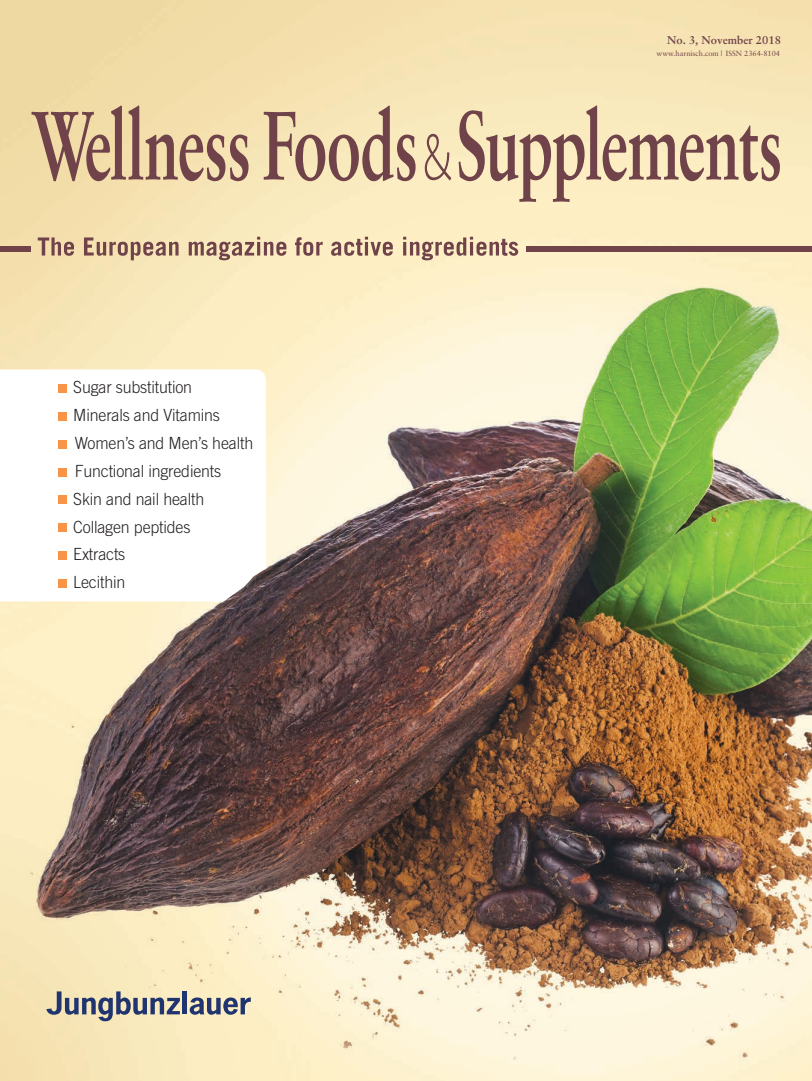
<style>
.page{position:relative;width:812px;height:1081px;background:#fff}
.page>*{position:absolute;margin:0;border:0;box-sizing:border-box;transform-origin:0 0}
.t1{font:300 16.75px/27.9px "Trade Gothic";letter-spacing:-.01em;color:#231f20;scale:.95 1}
.t2{font:700 11.25px "Sabon";color:#70424a}
.t3{font:7.5px "Sabon";color:#70424a}
</style>
<div class="page">
<img style="left:0;top:0;width:811px;height:1081px">
<svg style="left:32px;top:105px;width:747px;height:97px;background:#d9c19f"></svg>
<div style="left:526px;top:246px;width:285px;height:5px;background:#70424a"></div>
<div style="left:0;top:246px;width:31px;height:5px;background:#70424a"></div>
<svg style="left:38px;top:237px;width:480px;height:23px;background:#cfb69a"></svg>
<svg style="left:0;top:369px;width:266px;height:232px"></svg>
<div style="left:58px;top:384px;width:8px;height:8px;background:#f79447"></div>
<div style="left:58px;top:412px;width:8px;height:8px;background:#f79447"></div>
<div style="left:58px;top:441px;width:8px;height:8px;background:#f79447"></div>
<div style="left:58px;top:469px;width:8px;height:8px;background:#f79447"></div>
<div style="left:58px;top:496px;width:8px;height:8px;background:#f79447"></div>
<div style="left:58px;top:524px;width:8px;height:8px;background:#f79447"></div>
<div style="left:58px;top:551px;width:8px;height:9px;background:#f79447"></div>
<div style="left:58px;top:579px;width:8px;height:8px;background:#f79447"></div>
<hr style="left:183px;top:991px;width:4px;height:23px;background:#20356f">
<svg style="left:190px;top:997px;width:61px;height:17px"></svg>
<svg style="left:46px;top:991px;width:134px;height:30px;background:#b0aca1"></svg>
<p class="t1" style="left:73px;top:373px;width:191px">Sugar substitution<br>Minerals and Vitamins<br>Women’s and Men’s health<br>Functional ingredients<br>Skin and nail health<br>Collagen peptides<br>Extracts<br>Lecithin</p>
<p class="t2" style="left:667px;top:33px;width:115px">No. 3, November 2018</p>
<p class="t3" style="left:656px;top:49px;width:125px">www.harnisch.com | ISSN 2364-8104</p>
</div>
